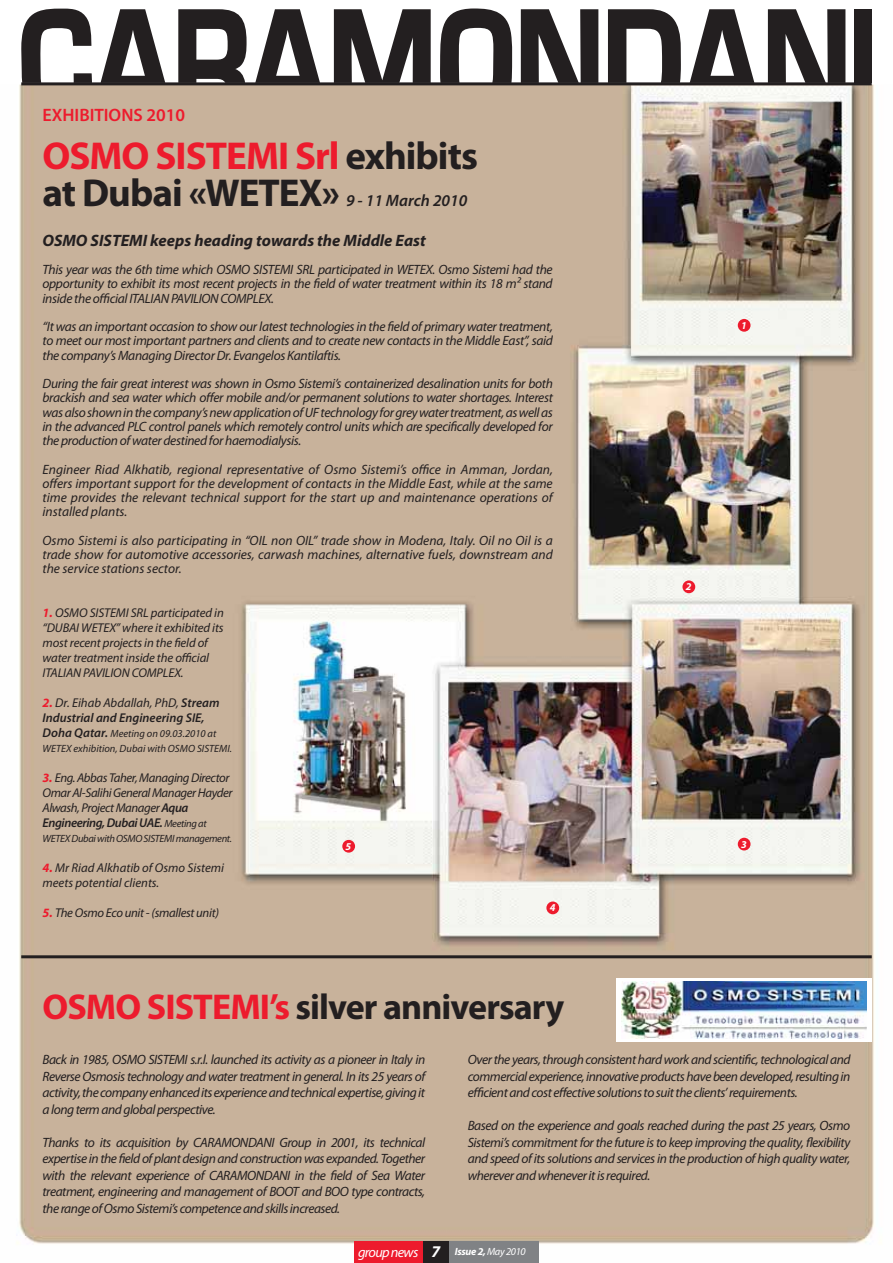
<style>
.page{position:relative;width:893px;height:1263px;background:#fff}
.page>*{position:absolute;margin:0;border:0;box-sizing:border-box;transform-origin:0 0}
.t1{font:700 39px/37.5px "Myriad Pro";letter-spacing:-.025em;color:#231f20}
.t2{font:700 36px "Myriad Pro";letter-spacing:-.025em;color:#231f20}
.t3{font:600 18px "Myriad Pro";color:#ed1b2d}
.t4{font:italic 700 16.5px "Myriad Pro";color:#231f20}
.t5{font:italic 600 16.5px "Myriad Pro";color:#231f20}
.t6{font:italic 14.4px "Myriad Pro";letter-spacing:-.05em;color:#fff}
.t7{font:italic 13.5px/14.2px "Myriad Pro";letter-spacing:-.025em;color:#231f20;text-align:justify}
.t8{font:italic 12.75px/15px "Myriad Pro";letter-spacing:-.01em;color:#231f20}
.t9{font:italic 12.75px/15px "Myriad Pro";letter-spacing:-.03em;color:#231f20}
.t10{font:italic 600 12.75px/15px "Myriad Pro";color:#231f20}
.t11{font:italic 10.5px/15px "Myriad Pro";color:#231f20}
.t12{font:italic 10.5px "Myriad Pro";letter-spacing:-.03em;color:#231f20}
.t13{font:italic 700 10.5px "Myriad Pro";color:#fff}
.s1{color:#ed1b2d}
.s2{font-weight:700;color:#ed1b2d}
.s3{font-weight:400}
.s4{font-weight:600;font-size:12.75px}
.s5{font-weight:600}
.s6{font-size:10.5px}
.s7{font-weight:700;font-size:16.5px}
.s8{font-weight:700;font-size:10.5px}
</style>
<div class="page">
<img style="left:17px;top:85px;width:857px;height:1159px">
<hr style="left:21px;top:82px;width:851px;height:3px;background:#231f20">
<svg style="left:21px;top:9px;width:71px;height:74px"></svg>
<svg style="left:101px;top:9px;width:64px;height:73px"></svg>
<svg style="left:178px;top:9px;width:69px;height:74px"></svg>
<svg style="left:255px;top:9px;width:65px;height:74px"></svg>
<svg style="left:334px;top:9px;width:97px;height:74px"></svg>
<svg style="left:440px;top:9px;width:72px;height:74px"></svg>
<svg style="left:521px;top:9px;width:77px;height:74px"></svg>
<svg style="left:608px;top:9px;width:73px;height:74px"></svg>
<svg style="left:690px;top:9px;width:64px;height:73px"></svg>
<svg style="left:768px;top:9px;width:77px;height:74px"></svg>
<div style="left:855px;top:9px;width:17px;height:74px;background:#231f20"></div>
<div style="left:422px;top:1241px;width:28px;height:22px;background:#231f20"></div>
<div style="left:354px;top:1241px;width:68px;height:22px;background:#ed1b2d"></div>
<div style="left:450px;top:1241px;width:89px;height:22px;background:#808285"></div>
<hr style="left:21px;top:955px;width:851px;height:3px;background:#231f20">
<div style="left:617px;top:978px;width:255px;height:64px;background:#fff"></div>
<img style="left:621px;top:981px;width:246px;height:58px">
<div style="left:738px;top:319px;width:12px;height:13px;background:#ed1b2d;border-radius:50%"></div>
<div style="left:682px;top:580px;width:13px;height:13px;background:#ed1b2d;border-radius:50%"></div>
<div style="left:738px;top:838px;width:12px;height:12px;background:#ed1b2d;border-radius:50%"></div>
<div style="left:546px;top:901px;width:13px;height:13px;background:#ed1b2d;border-radius:50%"></div>
<div style="left:342px;top:840px;width:13px;height:13px;background:#ed1b2d;border-radius:50%"></div>
<h3 class="t3" style="left:43px;top:105px;width:144px">EXHIBITIONS 2010</h3>
<h1 class="t1" style="left:43px;top:141px;width:437px"><span class="s1">OSMO SISTEMI Srl</span> exhibits at Dubai «WETEX»</h1>
<p class="t5" style="left:346px;top:194px;width:123px">9 - 11 March 2010</p>
<p class="t4" style="left:43px;top:234px;width:385px">OSMO SISTEMI keeps heading towards the Middle East</p>
<p class="t7" style="left:43px;top:264px;width:512px">This year was the 6th time which OSMO SISTEMI SRL participated in WETEX. Osmo Sistemi had the opportunity to exhibit its most recent projects in the field of water treatment within its 18 m2 stand inside the official ITALIAN PAVILION COMPLEX.</p>
<p class="t7" style="left:43px;top:321px;width:512px">“It was an important occasion to show our latest technologies in the field of primary water treatment, to meet our most important partners and clients and to create new contacts in the Middle East”, said the company’s Managing Director Dr. Evangelos Kantilaftis.</p>
<p class="t7" style="left:43px;top:378px;width:512px">During the fair great interest was shown in Osmo Sistemi’s containerized desalination units for both brackish and sea water which offer mobile and/or permanent solutions to water shortages. Interest was also shown in the company’s new application of UF technology for grey water treatment, as well as in the advanced PLC control panels which remotely control units which are specifically developed for the production of water destined for haemodialysis.</p>
<p class="t7" style="left:43px;top:463px;width:512px">Engineer Riad Alkhatib, regional representative of Osmo Sistemi’s office in Amman, Jordan, offers important support for the development of contacts in the Middle East, while at the same time provides the relevant technical support for the start up and maintenance operations of installed plants.</p>
<p class="t7" style="left:43px;top:535px;width:512px">Osmo Sistemi is also participating in “OIL non OIL” trade show in Modena, Italy. Oil no Oil is a trade show for automotive accessories, carwash machines, alternative fuels, downstream and the service stations sector.</p>
<p class="t8" style="left:43px;top:607px;width:183px"><span class="s2">1.</span> ΟSMO SISTEMI SRL participated in “DUBAI WETEX” where it exhibited its most recent projects in the field of water treatment inside the official ITALIAN PAVILION COMPLEX.</p>
<p class="t10" style="left:43px;top:697px;width:179px"><span class="s2">2.</span> <span class="s3">Dr. Eihab Abdallah, PhD,</span> Stream<br>Industrial and Engineering SIE,</p>
<p class="t11" style="left:43px;top:727px;width:191px"><span class="s4">Doha Qatar.</span> Meeting on 09.03.2010 at<br>WETEX exhibition, Dubai with OSMO SISTEMI.</p>
<p class="t9" style="left:43px;top:772px;width:192px"><span class="s2">3.</span> Eng. Abbas Taher, Managing Director Omar Al-Salihi General Manager Hayder Alwash, Project Manager <span class="s5">Aqua Engineering, Dubai UAE.</span> <span class="s6">Meeting at</span></p>
<p class="t12" style="left:43px;top:835px;width:191px">WETEX Dubai with OSMO SISTEMI management.</p>
<p class="t8" style="left:43px;top:862px;width:183px"><span class="s2">4.</span> Mr Riad Alkhatib of Osmo Sistemi meets potential clients.</p>
<p class="t8" style="left:43px;top:907px;width:178px"><span class="s2">5.</span> The Osmo Eco unit - (smallest unit)</p>
<p class="t13" style="left:346px;top:842px;width:7px">5</p>
<p class="t13" style="left:550px;top:904px;width:7px">4</p>
<h2 class="t2" style="left:43px;top:993px;width:523px"><span class="s1">OSMO SISTEMI’s</span> silver anniversary</h2>
<p class="t13" style="left:741px;top:321px;width:7px">1</p>
<p class="t13" style="left:686px;top:583px;width:7px">2</p>
<p class="t13" style="left:741px;top:840px;width:7px">3</p>
<p class="t7" style="left:43px;top:1053px;width:384px;line-height:16.5px">Back in 1985, OSMO SISTEMI s.r.l. launched its activity as a pioneer in Italy in Reverse Osmosis technology and water treatment in general. In its 25 years of activity, the company enhanced its experience and technical expertise, giving it a long term and global perspective.</p>
<p class="t7" style="left:43px;top:1135px;width:384px;line-height:16.5px">Thanks to its acquisition by CARAMONDANI Group in 2001, its technical expertise in the field of plant design and construction was expanded. Together with the relevant experience of CARAMONDANI in the field of Sea Water treatment, engineering and management of BOOT and BOO type contracts, the range of Osmo Sistemi’s competence and skills increased.</p>
<p class="t7" style="left:468px;top:1053px;width:384px;line-height:16.5px">Over the years, through consistent hard work and scientific, technological and commercial experience, innovative products have been developed, resulting in efficient and cost effective solutions to suit the clients’ requirements.</p>
<p class="t7" style="left:468px;top:1119px;width:384px;line-height:16.5px">Based on the experience and goals reached during the past 25 years, Osmo Sistemi’s commitment for the future is to keep improving the quality, flexibility and speed of its solutions and services in the production of high quality water, wherever and whenever it is required.</p>
<p class="t6" style="left:358px;top:1246px;width:169px">group news <span class="s7">7</span> <span class="s8">Issue 2,</span> <span class="s6">May 2010</span></p>
</div>
